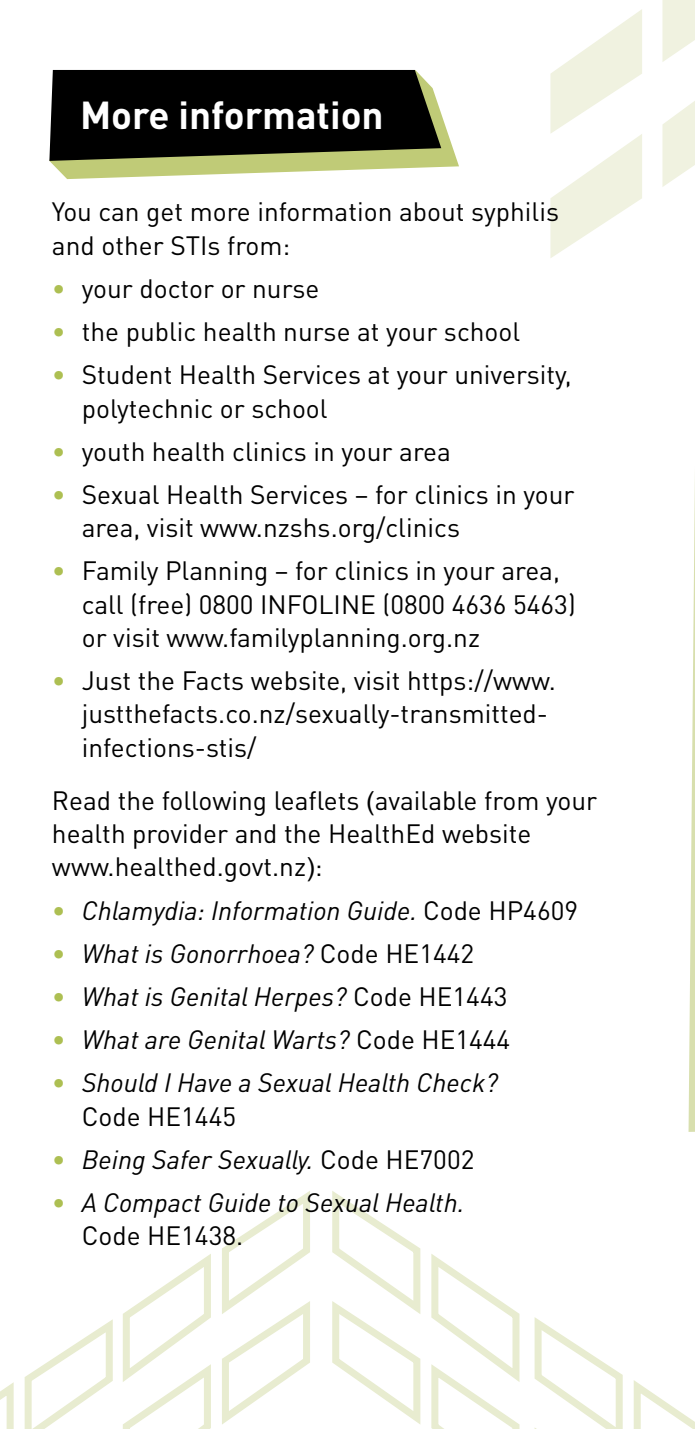
<style>
.page{position:relative;width:695px;height:1429px;background:#fff}
.page>*{position:absolute;margin:0;border:0;box-sizing:border-box;transform-origin:0 0}
.t1{font:700 38.5px "DIN Pro";color:#fff}
.t2{font:26.25px/33.2px "DIN Pro";color:#000}
.t3{font:italic 26.25px/33.2px "DIN Pro";color:#000}
.s1{color:#adbf52}
.s2{font-family:"Arial"}
.s3{font-style:normal;color:#adbf52}
.s4{font-style:normal}
</style>
<div class="page">
<svg style="left:662px;top:0;width:32px;height:62px"></svg>
<svg style="left:550px;top:9px;width:92px;height:249px"></svg>
<svg style="left:332px;top:1191px;width:362px;height:238px"></svg>
<svg style="left:0;top:1191px;width:310px;height:238px"></svg>
<svg style="left:49px;top:113px;width:410px;height:66px;fill:#c0cb77"></svg>
<svg style="left:49px;top:70px;width:392px;height:91px;background:#161710"></svg>
<svg style="left:662px;top:102px;width:32px;height:1030px"></svg>
<h1 class="t1" style="left:80px;top:89px;width:305px">More information</h1>
<p class="t2" style="left:52px;top:194px;width:508px">You can get more information about syphilis and other STIs from:</p>
<p class="t2" style="left:52px;top:271px;width:269px"><span class="s1">•</span> your doctor or nurse</p>
<p class="t2" style="left:52px;top:314px;width:469px"><span class="s1">•</span> the public health nurse at your school</p>
<p class="t2" style="left:82px;top:357px;width:491px;text-indent:-30px"><span class="s1">•</span> Student Health Services at your university, polytechnic or school</p>
<p class="t2" style="left:52px;top:433px;width:400px"><span class="s1">•</span> youth health clinics in your area</p>
<p class="t2" style="left:82px;top:477px;width:494px;text-indent:-30px"><span class="s1">•</span> Sexual Health Services – for clinics in your area, visit www.nzshs.org/clinics</p>
<p class="t2" style="left:82px;top:553px;width:495px;text-indent:-30px"><span class="s1">•</span> Family Planning – for clinics in your area, call (free) 0800 INFOLINE (0800 4636 5463) or visit www.familyplanning.org.nz</p>
<p class="t2" style="left:82px;top:663px;width:475px;text-indent:-30px"><span class="s1">•</span> Just the Facts website, visit https://www. justthefacts.co.nz/sexually-transmitted&shy;infections-stis/</p>
<p class="t2" style="left:52px;top:782px;width:546px">Read the following leaflets <span class="s2">(</span>available from your health provider and the HealthEd website www.healthed.govt.nz<span class="s2">)</span>:</p>
<p class="t3" style="left:52px;top:893px;width:527px"><span class="s3">•</span> Chlamydia: Information Guide. <span class="s4">Code HP4609</span></p>
<p class="t3" style="left:52px;top:936px;width:423px"><span class="s3">•</span> What is Gonorrhoea? <span class="s4">Code HE1442</span></p>
<p class="t3" style="left:52px;top:979px;width:457px"><span class="s3">•</span> What is Genital Herpes? <span class="s4">Code HE1443</span></p>
<p class="t3" style="left:52px;top:1022px;width:460px"><span class="s3">•</span> What are Genital Warts? <span class="s4">Code HE1444</span></p>
<p class="t3" style="left:82px;top:1065px;width:417px;text-indent:-30px"><span class="s3">•</span> Should I Have a Sexual Health Check?<br><span class="s4">Code HE1445</span></p>
<p class="t3" style="left:52px;top:1142px;width:424px"><span class="s3">•</span> Being Safer Sexually. <span class="s4">Code HE7002</span></p>
<p class="t3" style="left:82px;top:1185px;width:384px;text-indent:-30px"><span class="s3">•</span> A Compact Guide to Sexual Health.<br><span class="s4">Code HE1438.</span></p>
</div>
